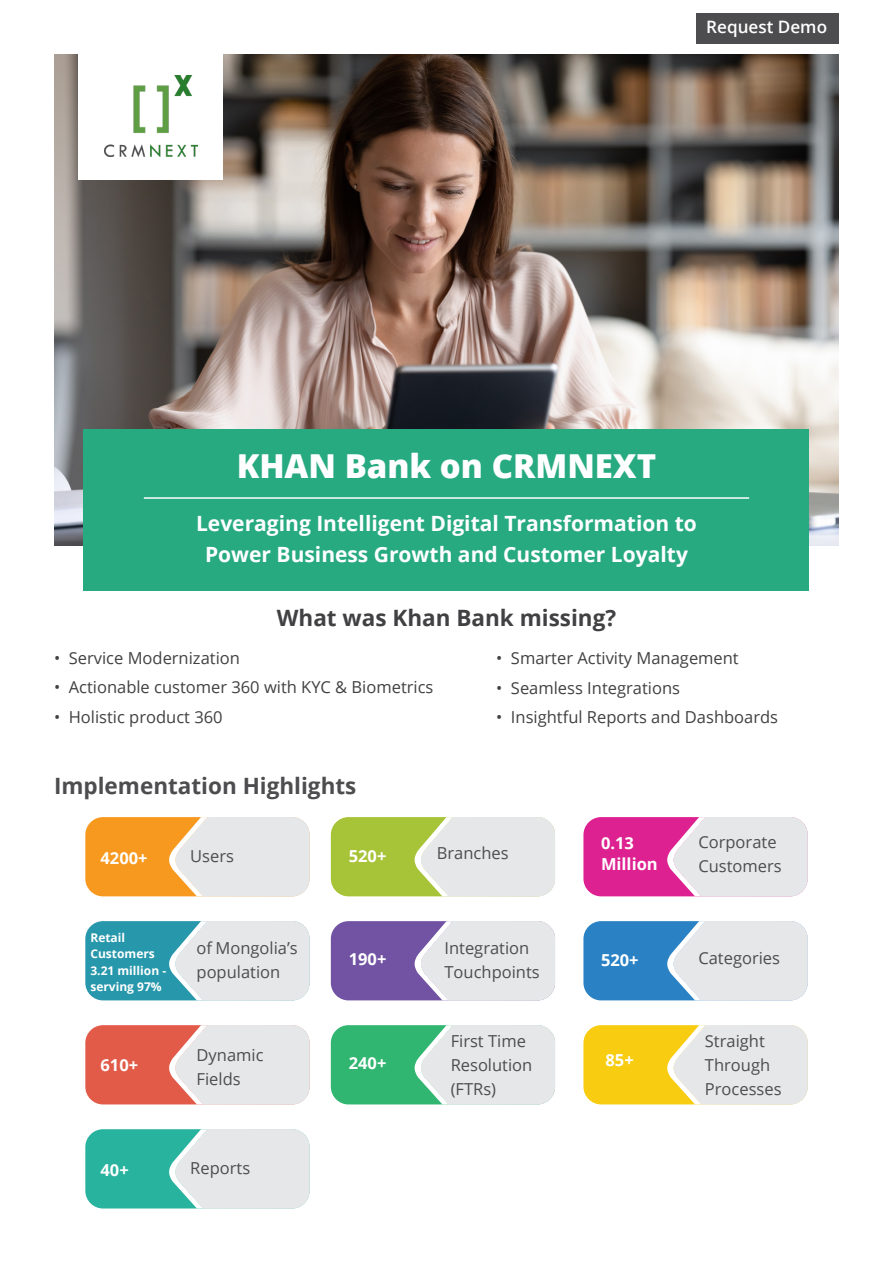
<style>
.page{position:relative;width:893px;height:1263px;background:#fff}
.page>*{position:absolute;margin:0;border:0;box-sizing:border-box;transform-origin:0 0}
.t1{font:800 33px "Open Sans";color:#fff}
.t2{font:700 22.5px "Open Sans";color:#4d4d4f}
.t3{font:700 22.5px "Open Sans";color:#414042}
.t4{font:700 21px/31.5px "Open Sans";color:#fff;text-align:center}
.t5{font:600 17.1px "Open Sans";color:#fff}
.t6{font:16.5px "Open Sans";color:#414042}
.t7{font:16.5px/24px "Open Sans";color:#4d4d4f}
.t8{font:700 16.5px/21px "Open Sans";color:#fff}
.t9{font:700 12px/16.5px "Open Sans";color:#fff}
</style>
<div class="page">
<img style="left:54px;top:54px;width:785px;height:491px">
<div style="left:84px;top:429px;width:725px;height:162px;background:#28aa81"></div>
<hr style="left:144px;top:497px;width:605px;height:2px;background:#fff">
<div style="left:697px;top:13px;width:142px;height:30px;background:#4d4d4f"></div>
<div style="left:85px;top:817px;width:224px;height:79px;background:#f8991f;border-radius:18px"></div>
<svg style="left:168px;top:817px;width:142px;height:79px;background:#e9e0d4"></svg>
<div style="left:331px;top:817px;width:224px;height:79px;background:#a7c438;border-radius:18px"></div>
<svg style="left:413px;top:817px;width:142px;height:79px;background:#e0e4d6"></svg>
<div style="left:583px;top:817px;width:225px;height:79px;background:#de2190;border-radius:18px"></div>
<svg style="left:666px;top:817px;width:142px;height:79px;background:#e6d3e0"></svg>
<div style="left:85px;top:921px;width:224px;height:79px;background:#2797ab;border-radius:18px"></div>
<svg style="left:168px;top:921px;width:142px;height:79px;background:#d3dfe2"></svg>
<div style="left:331px;top:921px;width:224px;height:79px;background:#7253a3;border-radius:18px"></div>
<svg style="left:413px;top:921px;width:142px;height:79px;background:#dad8e1"></svg>
<div style="left:583px;top:921px;width:225px;height:79px;background:#2a82c4;border-radius:18px"></div>
<svg style="left:666px;top:921px;width:142px;height:79px;background:#d3dde5"></svg>
<div style="left:85px;top:1025px;width:224px;height:79px;background:#e25b49;border-radius:18px"></div>
<svg style="left:168px;top:1025px;width:142px;height:79px;background:#e6d9d8"></svg>
<div style="left:331px;top:1025px;width:224px;height:79px;background:#30b670;border-radius:18px"></div>
<svg style="left:413px;top:1025px;width:142px;height:79px;background:#d3e3dc"></svg>
<div style="left:583px;top:1025px;width:225px;height:79px;background:#f7cc11;border-radius:18px"></div>
<svg style="left:666px;top:1025px;width:142px;height:79px;background:#e9e5d2"></svg>
<div style="left:85px;top:1129px;width:224px;height:79px;background:#28b39e;border-radius:18px"></div>
<svg style="left:168px;top:1129px;width:142px;height:79px;background:#d3e2e1"></svg>
<div style="left:78px;top:54px;width:145px;height:126px;background:#fff"></div>
<img style="left:105px;top:75px;width:92px;height:81px">
<p class="t5" style="left:706px;top:15px;width:122px">Request Demo</p>
<h1 class="t1" style="left:237px;top:440px;width:421px">KHAN Bank on CRMNEXT</h1>
<p class="t4" style="left:196px;top:507px;width:502px">Leveraging Intelligent Digital Transformation to<br>Power Business Growth and Customer Loyalty</p>
<h2 class="t3" style="left:277px;top:601px;width:341px">What was Khan Bank missing?</h2>
<p class="t6" style="left:54px;top:647px;width:187px">• Service Modernization</p>
<p class="t6" style="left:54px;top:676px;width:381px">• Actionable customer 360 with KYC &amp; Biometrics</p>
<p class="t6" style="left:54px;top:705px;width:170px">• Holistic product 360</p>
<h2 class="t2" style="left:54px;top:770px;width:304px">Implementation Highlights</h2>
<p class="t6" style="left:496px;top:647px;width:244px">• Smarter Activity Management</p>
<p class="t6" style="left:496px;top:676px;width:185px">• Seamless Integrations</p>
<p class="t6" style="left:496px;top:705px;width:283px">• Insightful Reports and Dashboards</p>
<p class="t8" style="left:101px;top:847px;width:49px">4200+</p>
<p class="t7" style="left:190px;top:844px;width:45px">Users</p>
<p class="t8" style="left:349px;top:845px;width:39px">520+</p>
<p class="t7" style="left:437px;top:841px;width:73px">Branches</p>
<p class="t8" style="left:601px;top:832px;width:58px">0.13<br>Million</p>
<p class="t7" style="left:698px;top:829px;width:85px">Corporate<br>Customers</p>
<p class="t9" style="left:90px;top:929px;width:77px">Retail<br>Customers<br>3.21 million - serving 97%</p>
<p class="t7" style="left:197px;top:935px;width:103px">of Mongolia’s population</p>
<p class="t8" style="left:349px;top:948px;width:39px">190+</p>
<p class="t7" style="left:444px;top:935px;width:97px">Integration<br>Touchpoints</p>
<p class="t8" style="left:601px;top:949px;width:39px">520+</p>
<p class="t7" style="left:698px;top:946px;width:83px">Categories</p>
<p class="t8" style="left:100px;top:1054px;width:39px">610+</p>
<p class="t7" style="left:197px;top:1043px;width:69px">Dynamic<br>Fields</p>
<p class="t8" style="left:349px;top:1052px;width:39px">240+</p>
<p class="t7" style="left:451px;top:1029px;width:83px">First Time<br>Resolution (FTRs)</p>
<p class="t8" style="left:605px;top:1049px;width:30px">85+</p>
<p class="t7" style="left:705px;top:1029px;width:78px">Straight<br>Through<br>Processes</p>
<p class="t8" style="left:100px;top:1159px;width:30px">40+</p>
<p class="t7" style="left:190px;top:1156px;width:61px">Reports</p>
</div>
